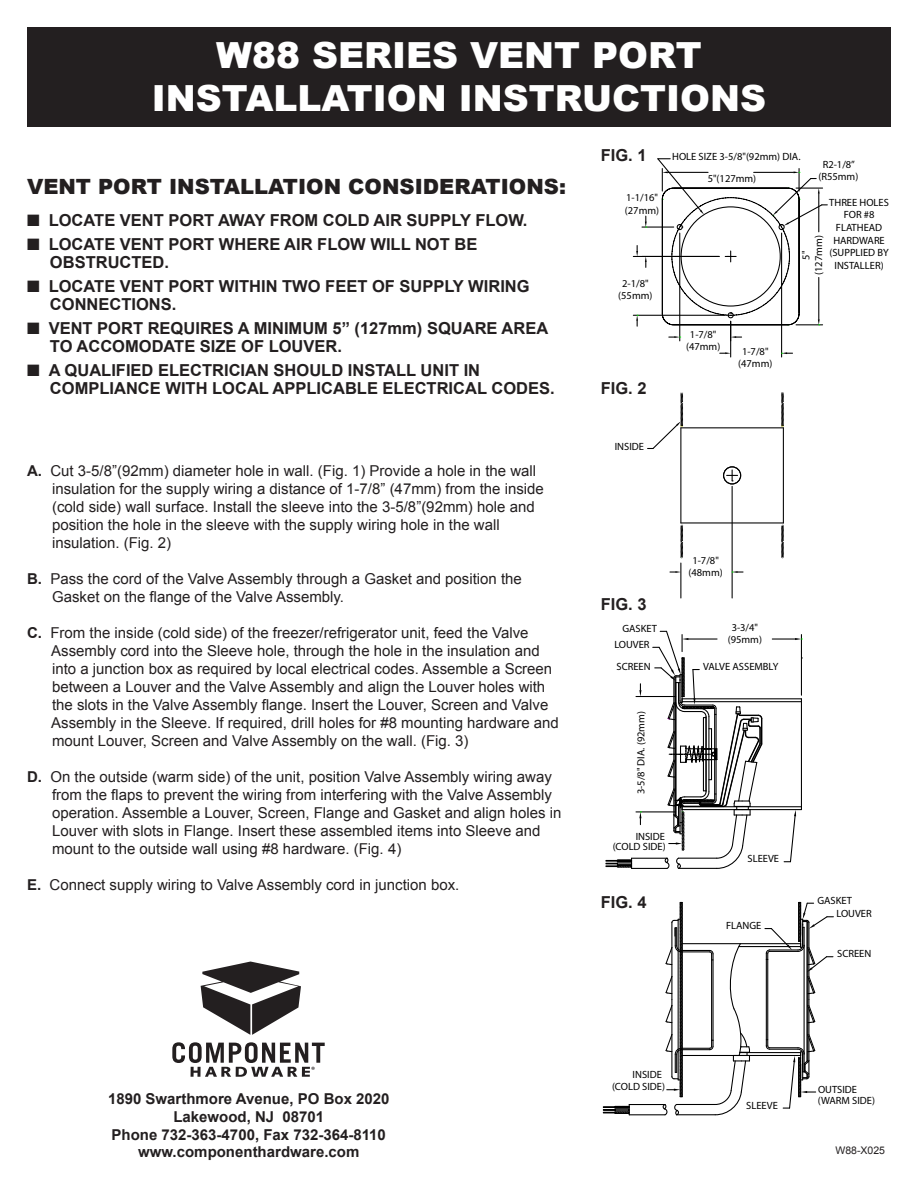
<style>
.page{position:relative;width:918px;height:1188px;background:#fff}
.page>*{position:absolute;margin:0;border:0;box-sizing:border-box;transform-origin:0 0}
.t1{font:900 36px "Arial";color:#fff}
.t2{font:900 21px "Arial";color:#231f20}
.t3{font:700 16.5px "Arial";color:#231f20}
.t4{font:15px "Arial";color:#231f20}
.t5{font:700 15px "Arial";color:#231f20}
.t6{font:10.5px/12.6px "Myriad Pro";color:#000;text-align:center}
.t7{font:10.5px "Arial";color:#231f20}
.t8{font:600 9.15px "Myriad Pro";color:#231f20}
.s1{font-weight:700}
</style>
<div class="page">
<div style="left:27px;top:27px;width:864px;height:100px;background:#231f20"></div>
<hr style="left:629px;top:1114px;width:36px;height:1px;background:#000">
<hr style="left:629px;top:1104px;width:36px;height:1px;background:#000">
<hr style="left:730px;top:321px;width:1px;height:36px;background:#000">
<hr style="left:781px;top:233px;width:1px;height:124px;background:#000">
<svg style="left:720px;top:352px;width:11px;height:2px"></svg>
<svg style="left:782px;top:352px;width:11px;height:2px"></svg>
<hr style="left:633px;top:256px;width:86px;height:1px;background:#000">
<hr style="left:633px;top:315px;width:92px;height:1px;background:#000">
<svg style="left:636px;top:246px;width:2px;height:10px"></svg>
<svg style="left:636px;top:315px;width:2px;height:11px"></svg>
<hr style="left:680px;top:563px;width:1px;height:35px;background:#000">
<hr style="left:732px;top:486px;width:1px;height:112px;background:#000">
<svg style="left:670px;top:571px;width:11px;height:2px"></svg>
<svg style="left:732px;top:571px;width:11px;height:2px"></svg>
<svg style="left:603px;top:1105px;width:28px;height:10px"></svg>
<hr style="left:783px;top:428px;width:1px;height:95px;background:#000">
<hr style="left:680px;top:428px;width:1px;height:95px;background:#000">
<hr style="left:681px;top:522px;width:102px;height:1px;background:#000">
<svg style="left:680px;top:523px;width:4px;height:36px"></svg>
<svg style="left:780px;top:523px;width:4px;height:36px"></svg>
<div style="left:723px;top:466px;width:18px;height:18px;border:1px solid #000;border-radius:50%"></div>
<svg style="left:727px;top:470px;width:11px;height:12px"></svg>
<hr style="left:681px;top:427px;width:102px;height:1px;background:#000">
<svg style="left:648px;top:392px;width:36px;height:58px"></svg>
<svg style="left:781px;top:392px;width:3px;height:35px"></svg>
<hr style="left:642px;top:227px;width:32px;height:1px;background:#000">
<svg style="left:645px;top:257px;width:2px;height:10px"></svg>
<svg style="left:645px;top:216px;width:2px;height:12px"></svg>
<svg style="left:656px;top:158px;width:171px;height:183px"></svg>
<svg style="left:784px;top:810px;width:12px;height:53px"></svg>
<hr style="left:682px;top:1055px;width:119px;height:1px;background:#000">
<hr style="left:740px;top:1052px;width:61px;height:1px;background:#000">
<hr style="left:739px;top:946px;width:62px;height:1px;background:#000">
<hr style="left:682px;top:943px;width:119px;height:1px;background:#000">
<hr style="left:632px;top:868px;width:35px;height:1px;background:#000">
<hr style="left:632px;top:858px;width:35px;height:1px;background:#000">
<svg style="left:605px;top:858px;width:28px;height:11px"></svg>
<svg style="left:765px;top:901px;width:68px;height:208px"></svg>
<hr style="left:801px;top:652px;width:1px;height:43px;background:#000">
<hr style="left:682px;top:806px;width:119px;height:1px;background:#000">
<hr style="left:682px;top:809px;width:119px;height:1px;background:#000">
<hr style="left:682px;top:701px;width:119px;height:1px;background:#000">
<hr style="left:682px;top:698px;width:119px;height:1px;background:#000">
<hr style="left:636px;top:696px;width:40px;height:1px;background:#000">
<hr style="left:636px;top:811px;width:40px;height:1px;background:#000">
<svg style="left:639px;top:684px;width:2px;height:12px"></svg>
<svg style="left:639px;top:812px;width:2px;height:13px"></svg>
<hr style="left:801px;top:699px;width:1px;height:111px;background:#000">
<hr style="left:772px;top:638px;width:23px;height:2px;background:#000">
<svg style="left:795px;top:635px;width:7px;height:17px"></svg>
<svg style="left:653px;top:630px;width:110px;height:239px"></svg>
<svg style="left:663px;top:901px;width:88px;height:215px"></svg>
<svg style="left:172px;top:961px;width:153px;height:116px"></svg>
<p class="t1" style="left:216px;top:35px;width:487px">W88 SERIES VENT PORT</p>
<p class="t1" style="left:152px;top:79px;width:616px">INSTALLATION INSTRUCTIONS</p>
<p class="t2" style="left:27px;top:175px;width:541px">VENT PORT INSTALLATION CONSIDERATIONS:</p>
<p class="t3" style="left:27px;top:209px;width:502px">■ LOCATE VENT PORT AWAY FROM COLD AIR SUPPLY FLOW.</p>
<p class="t3" style="left:27px;top:233px;width:452px">■ LOCATE VENT PORT WHERE AIR FLOW WILL NOT BE</p>
<p class="t3" style="left:50px;top:251px;width:121px">OBSTRUCTED.</p>
<p class="t3" style="left:27px;top:275px;width:504px">■ LOCATE VENT PORT WITHIN TWO FEET OF SUPPLY WIRING</p>
<p class="t3" style="left:50px;top:293px;width:128px">CONNECTIONS.</p>
<p class="t3" style="left:27px;top:317px;width:523px">■ VENT PORT REQUIRES A MINIMUM 5” (127mm) SQUARE AREA</p>
<p class="t3" style="left:50px;top:335px;width:294px">TO ACCOMODATE SIZE OF LOUVER.</p>
<p class="t3" style="left:27px;top:359px;width:455px">■ A QUALIFIED ELECTRICIAN SHOULD INSTALL UNIT IN</p>
<p class="t3" style="left:50px;top:377px;width:506px">COMPLIANCE WITH LOCAL APPLICABLE ELECTRICAL CODES.</p>
<p class="t4" style="left:27px;top:460px;width:511px"><span class="s1">A.</span> Cut 3-5/8”(92mm) diameter hole in wall. (Fig. 1) Provide a hole in the wall</p>
<p class="t4" style="left:52px;top:478px;width:493px">insulation for the supply wiring a distance of 1-7/8” (47mm) from the inside</p>
<p class="t4" style="left:52px;top:496px;width:484px">(cold side) wall surface. Install the sleeve into the 3-5/8”(92mm) hole and</p>
<p class="t4" style="left:52px;top:514px;width:449px">position the hole in the sleeve with the supply wiring hole in the wall</p>
<p class="t4" style="left:52px;top:532px;width:121px">insulation. (Fig. 2)</p>
<p class="t4" style="left:27px;top:568px;width:496px"><span class="s1">B.</span> Pass the cord of the Valve Assembly through a Gasket and position the</p>
<p class="t4" style="left:52px;top:586px;width:294px">Gasket on the flange of the Valve Assembly.</p>
<p class="t4" style="left:27px;top:622px;width:503px"><span class="s1">C.</span> From the inside (cold side) of the freezer/refrigerator unit, feed the Valve</p>
<p class="t4" style="left:51px;top:640px;width:490px">Assembly cord into the Sleeve hole, through the hole in the insulation and</p>
<p class="t4" style="left:52px;top:658px;width:502px">into a junction box as required by local electrical codes. Assemble a Screen</p>
<p class="t4" style="left:52px;top:676px;width:495px">between a Louver and the Valve Assembly and align the Louver holes with</p>
<p class="t4" style="left:52px;top:694px;width:498px">the slots in the Valve Assembly flange. Insert the Louver, Screen and Valve</p>
<p class="t4" style="left:51px;top:712px;width:509px">Assembly in the Sleeve. If required, drill holes for #8 mounting hardware and</p>
<p class="t4" style="left:52px;top:730px;width:418px">mount Louver, Screen and Valve Assembly on the wall. (Fig. 3)</p>
<p class="t4" style="left:27px;top:766px;width:526px"><span class="s1">D.</span> On the outside (warm side) of the unit, position Valve Assembly wiring away</p>
<p class="t4" style="left:52px;top:784px;width:501px">from the flaps to prevent the wiring from interfering with the Valve Assembly</p>
<p class="t4" style="left:52px;top:802px;width:511px">operation. Assemble a Louver, Screen, Flange and Gasket and align holes in</p>
<p class="t4" style="left:52px;top:820px;width:490px">Louver with slots in Flange. Insert these assembled items into Sleeve and</p>
<p class="t4" style="left:52px;top:838px;width:351px">mount to the outside wall using #8 hardware. (Fig. 4)</p>
<p class="t4" style="left:27px;top:874px;width:434px"><span class="s1">E.</span> Connect supply wiring to Valve Assembly cord in junction box.</p>
<p class="t3" style="left:601px;top:145px;width:47px">FIG. 1</p>
<p class="t6" style="left:625px;top:192px;width:36px;text-align:left">1-1/16" (27mm)</p>
<p class="t6" style="left:618px;top:277px;width:36px">2-1/8" (55mm)</p>
<p class="t3" style="left:601px;top:377px;width:47px">FIG. 2</p>
<p class="t6" style="left:672px;top:150px;width:130px">HOLE SIZE 3-5/8"(92mm) DIA.</p>
<p class="t6" style="left:708px;top:173px;width:50px">5"(127mm)</p>
<p class="t6" style="left:818px;top:158px;width:41px">R2-1/8” (R55mm)</p>
<p class="t6" style="left:686px;top:328px;width:36px">1-7/8" (47mm)</p>
<p class="t6" style="left:738px;top:345px;width:36px">1-7/8" (47mm)</p>
<p class="t6" style="left:829px;top:196px;width:61px">THREE HOLES<br>FOR #8<br>FLATHEAD<br>HARDWARE (SUPPLIED BY<br>INSTALLER)</p>
<p class="t6" style="left:800px;top:275px;width:41px;rotate:-90deg">5" (127mm)</p>
<p class="t6" style="left:615px;top:441px;width:31px">INSIDE</p>
<p class="t3" style="left:601px;top:593px;width:47px">FIG. 3</p>
<p class="t6" style="left:622px;top:622px;width:36px">GASKET</p>
<p class="t6" style="left:614px;top:634px;width:38px;line-height:21.3px;text-align:left">LOUVER<br>SCREEN</p>
<p class="t6" style="left:635px;top:794px;width:85px;rotate:-90deg">3-5/8" DIA. (92mm)</p>
<p class="t6" style="left:689px;top:554px;width:36px">1-7/8" (48mm)</p>
<p class="t6" style="left:728px;top:621px;width:36px">3-3/4" (95mm)</p>
<p class="t6" style="left:703px;top:661px;width:77px">VALVE ASSEMBLY</p>
<p class="t6" style="left:613px;top:831px;width:54px;line-height:10.2px;text-align:right">INSIDE (COLD SIDE)</p>
<p class="t3" style="left:601px;top:891px;width:47px">FIG. 4</p>
<p class="t6" style="left:748px;top:853px;width:33px">SLEEVE</p>
<p class="t6" style="left:726px;top:920px;width:37px">FLANGE</p>
<p class="t6" style="left:837px;top:894px;width:37px;line-height:13.6px;text-align:left;text-indent:-19px">GASKET<br>LOUVER</p>
<p class="t6" style="left:837px;top:947px;width:36px">SCREEN</p>
<p class="t8" style="left:311px;top:1064px;width:6px">®</p>
<p class="t6" style="left:612px;top:1069px;width:54px;line-height:12px;text-align:left;text-indent:21px">INSIDE (COLD SIDE)</p>
<p class="t6" style="left:818px;top:1084px;width:59px;line-height:10.8px;text-align:left">OUTSIDE (WARM SIDE)</p>
<p class="t5" style="left:108px;top:1089px;width:283px">1890 Swarthmore Avenue, PO Box 2020</p>
<p class="t5" style="left:173px;top:1107px;width:152px">Lakewood, NJ 08701</p>
<p class="t5" style="left:112px;top:1125px;width:276px">Phone 732-363-4700, Fax 732-364-8110</p>
<p class="t5" style="left:138px;top:1142px;width:223px">www.componenthardware.com</p>
<p class="t7" style="left:835px;top:1143px;width:51px">W88-X025</p>
<p class="t6" style="left:746px;top:1099px;width:33px">SLEEVE</p>
</div>
